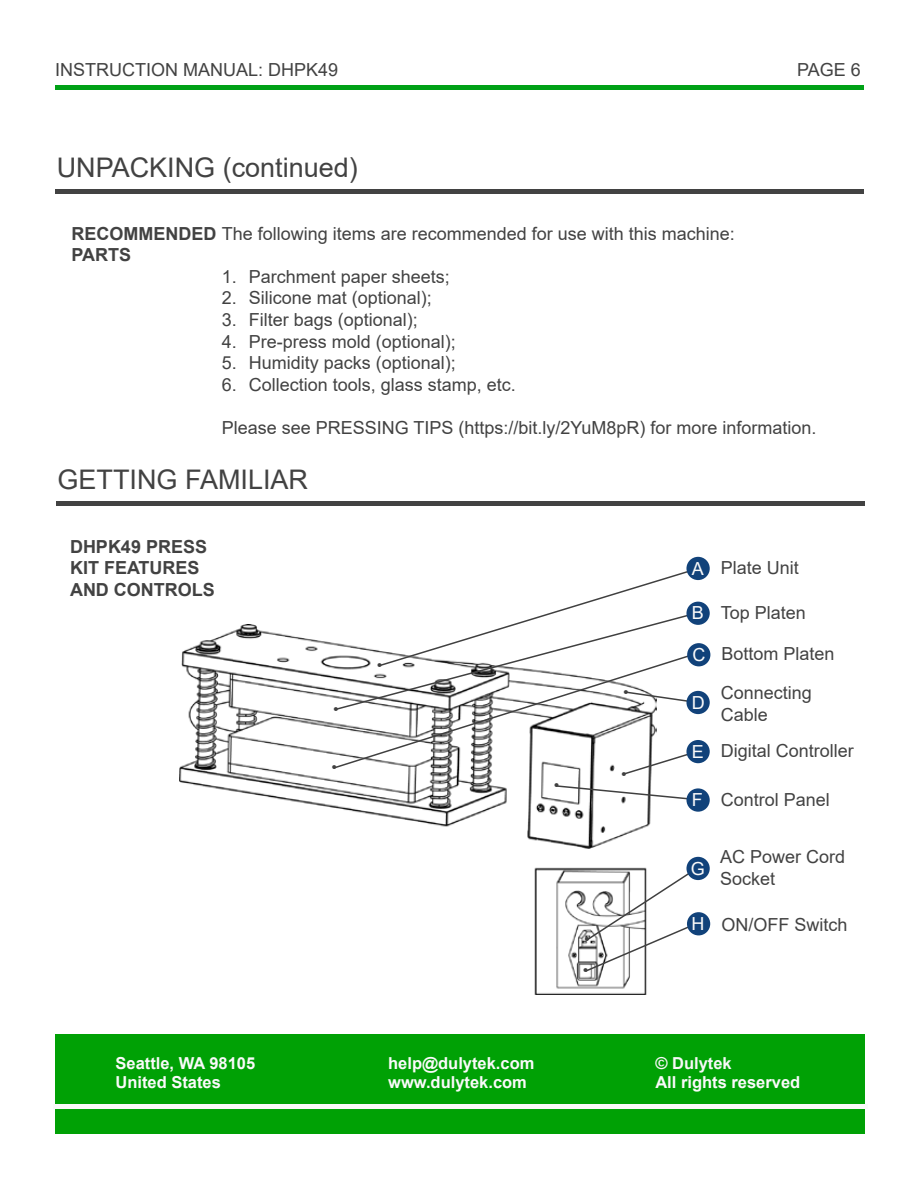
<style>
.page{position:relative;width:918px;height:1188px;background:#fff}
.page>*{position:absolute;margin:0;border:0;box-sizing:border-box;transform-origin:0 0}
.t1{font:36px "Times New Roman";color:#404040}
.t2{font:27px "Arial";color:#424242}
.t3{font:18px/39.2px "Arial";color:#424242;text-align:center}
.t4{font:700 18px/21.6px "Arial";color:#424242}
.t5{font:18px "Arial";color:#fafafa}
.t6{font:700 16.5px/19.8px "Arial";color:#fafafa}
.t7{font:700 16.5px "Arial";color:#f8f8f8}
.s1{font-weight:700}
.s2{color:#fafafa}
</style>
<div class="page">
<div style="left:55px;top:85px;width:809px;height:5px;background:#00a116"></div>
<div style="left:55px;top:189px;width:809px;height:5px;background:#424242"></div>
<div style="left:56px;top:501px;width:809px;height:5px;background:#424242"></div>
<img style="left:179px;top:625px;width:473px;height:369px">
<svg style="left:554px;top:784px;width:148px;height:18px"></svg>
<div style="left:686px;top:602px;width:24px;height:23px;background:#11427a;border-radius:50%"></div>
<div style="left:686px;top:557px;width:24px;height:23px;background:#11427a;border-radius:50%"></div>
<div style="left:686px;top:788px;width:24px;height:24px;background:#11427a;border-radius:50%"></div>
<svg style="left:332px;top:651px;width:370px;height:119px"></svg>
<div style="left:687px;top:643px;width:23px;height:23px;background:#11427a;border-radius:50%"></div>
<svg style="left:333px;top:566px;width:369px;height:145px"></svg>
<div style="left:686px;top:691px;width:24px;height:23px;background:#11427a;border-radius:50%"></div>
<div style="left:686px;top:857px;width:24px;height:23px;background:#11427a;border-radius:50%"></div>
<svg style="left:622px;top:750px;width:77px;height:26px"></svg>
<div style="left:686px;top:740px;width:24px;height:23px;background:#11427a;border-radius:50%"></div>
<svg style="left:584px;top:864px;width:118px;height:109px"></svg>
<div style="left:687px;top:912px;width:23px;height:23px;background:#11427a;border-radius:50%"></div>
<div style="left:55px;top:1034px;width:809px;height:100px;background:#00a105"></div>
<hr style="left:53px;top:1104px;width:815px;height:4px;background:#fafafa">
<p class="t3" style="left:55px;top:50px;width:285px">INSTRUCTION MANUAL: DHPK49</p>
<p class="t3" style="left:797px;top:50px;width:65px">PAGE 6</p>
<h2 class="t2" style="left:57px;top:149px;width:303px">UNPACKING (continued)</h2>
<p class="t3" style="left:71px;top:214px;width:665px"><span class="s1">RECOMMENDED</span> The following items are recommended for use with this machine:</p>
<p class="t3" style="left:222px;top:257px;width:230px">1. Parchment paper sheets;</p>
<p class="t3" style="left:222px;top:278px;width:212px">2. Silicone mat (optional);</p>
<p class="t3" style="left:222px;top:300px;width:198px">3. Filter bags (optional);</p>
<p class="t3" style="left:222px;top:322px;width:236px">4. Pre-press mold (optional);</p>
<p class="t3" style="left:222px;top:343px;width:236px">5. Humidity packs (optional);</p>
<p class="t3" style="left:222px;top:365px;width:296px">6. Collection tools, glass stamp, etc.</p>
<p class="t3" style="left:222px;top:408px;width:596px">Please see PRESSING TIPS (https://bit.ly/2YuM8pR) for more information.</p>
<p class="t4" style="left:71px;top:244px;width:61px">PARTS</p>
<h2 class="t2" style="left:58px;top:461px;width:252px">GETTING FAMILIAR</h2>
<p class="t4" style="left:70px;top:536px;width:146px">DHPK49 PRESS<br>KIT FEATURES<br>AND CONTROLS</p>
<h1 class="t1" style="left:331px;top:673px;width:10px">.</h1>
<h1 class="t1" style="left:330px;top:732px;width:10px">.</h1>
<h1 class="t1" style="left:375px;top:630px;width:10px">.</h1>
<h1 class="t1" style="left:552px;top:750px;width:10px">.</h1>
<h1 class="t1" style="left:621px;top:656px;width:10px">.</h1>
<h1 class="t1" style="left:619px;top:738px;width:10px">.</h1>
<h1 class="t1" style="left:583px;top:904px;width:10px">.</h1>
<h1 class="t1" style="left:581px;top:935px;width:10px">.</h1>
<p class="t3" style="left:692px;top:548px;width:108px"><span class="s2">A</span> Plate Unit</p>
<p class="t3" style="left:692px;top:593px;width:115px"><span class="s2">B</span> Top Platen</p>
<p class="t3" style="left:693px;top:634px;width:143px"><span class="s2">C</span> Bottom Platen<br>Connecting</p>
<p class="t3" style="left:721px;top:695px;width:49px">Cable</p>
<p class="t5" style="left:692px;top:690px;width:14px">D</p>
<p class="t3" style="left:692px;top:731px;width:163px"><span class="s2">E</span> Digital Controller</p>
<p class="t3" style="left:692px;top:780px;width:139px"><span class="s2">F</span> Control Panel</p>
<p class="t5" style="left:691px;top:856px;width:16px">G</p>
<p class="t3" style="left:720px;top:846px;width:127px;line-height:21.6px;text-align:left">AC Power Cord<br>Socket</p>
<p class="t3" style="left:691px;top:905px;width:157px"><span class="s2">H</span> ON/OFF Switch</p>
<p class="t6" style="left:116px;top:1053px;width:141px">Seattle, WA 98105<br>United States</p>
<p class="t6" style="left:388px;top:1053px;width:148px">help@dulytek.com www.dulytek.com</p>
<p class="t7" style="left:655px;top:1051px;width:78px">© Dulytek</p>
<p class="t6" style="left:655px;top:1073px;width:146px">All rights reserved</p>
</div>
